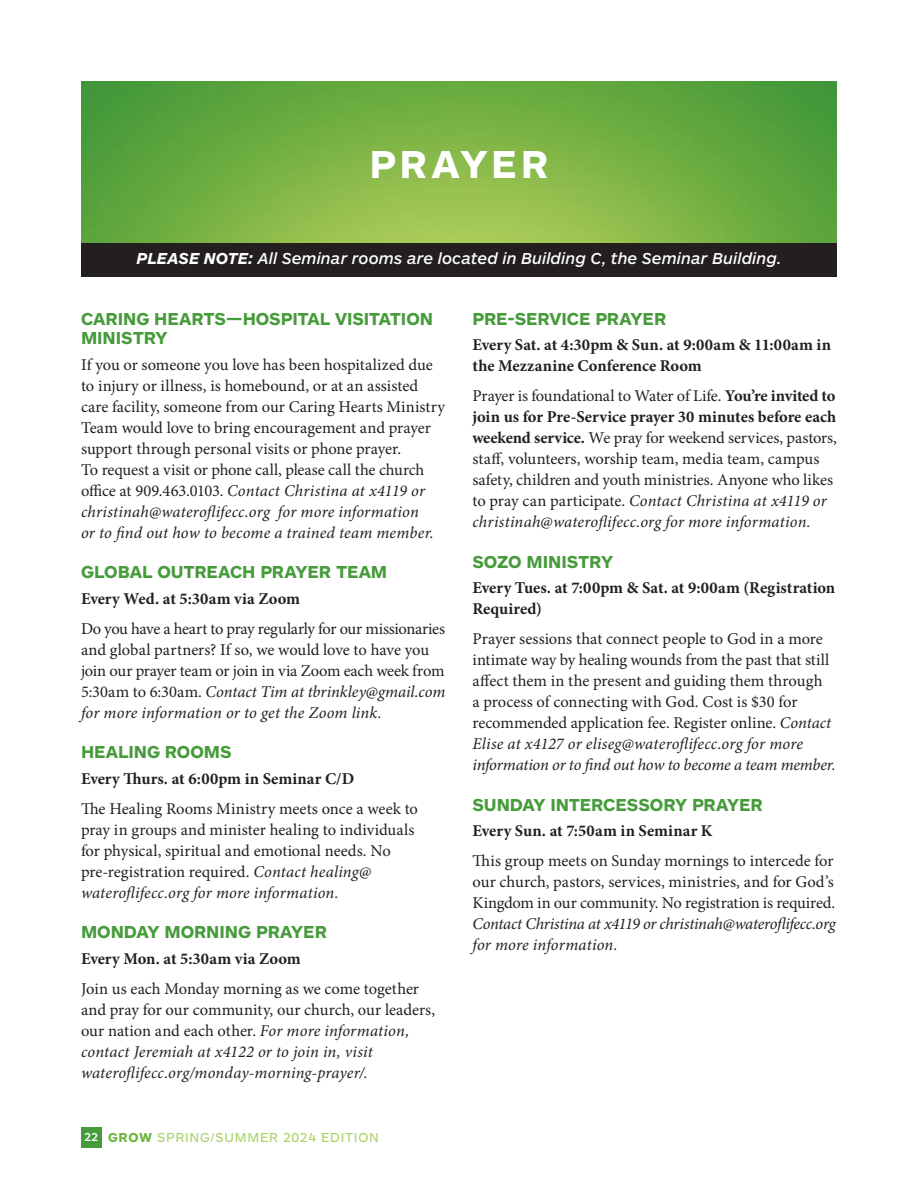
<style>
.page{position:relative;width:918px;height:1188px;background:#fff}
.page>*{position:absolute;margin:0;border:0;box-sizing:border-box;transform-origin:0 0}
.t1{font:700 40.5px "ARS Maquette Pro";letter-spacing:.095em;color:#fff}
.t2{font:700 18px/19.5px "ARS Maquette Pro";letter-spacing:-.005em;color:#469b3a}
.t3{font:16.5px/21px "Minion Pro";letter-spacing:-.005em;color:#241f1f}
.t4{font:700 16.5px/21px "Minion Pro";letter-spacing:.005em;color:#241f1f}
.t5{font:italic 16.5px/21px "Minion Pro";letter-spacing:-.015em;color:#241f1f}
.t6{font:italic 500 16.5px "ARS Maquette Pro";letter-spacing:.005em;color:#fff}
.t7{font:13.5px "ARS Maquette Pro";letter-spacing:.055em;color:#a7d164}
.s1{font-weight:700}
.s2{font-style:italic}
.s3{font-weight:500;font-size:12px;color:#fff}
.s4{font-weight:700;color:#6db53e}
</style>
<div class="page">
<div style="left:81px;top:1127px;width:20px;height:21px;background:#469b3a"></div>
<img style="left:81px;top:81px;width:756px;height:162px">
<div style="left:81px;top:243px;width:756px;height:34px;background:#241f1f"></div>
<h1 class="t1" style="left:370px;top:138px;width:180px">PRAYER</h1>
<p class="t6" style="left:137px;top:248px;width:646px"><span class="s1">PLEASE NOTE:</span> All Seminar rooms are located in Building C, the Seminar Building.</p>
<p class="t2" style="left:81px;top:308px;width:354px">CARING HEARTS—HOSPITAL VISITATION<br>MINISTRY</p>
<p class="t3" style="left:81px;top:354px;width:366px">If you or someone you love has been hospitalized due to injury or illness, is homebound, or at an assisted care facility, someone from our Caring Hearts Ministry Team would love to bring encouragement and prayer support through personal visits or phone prayer.<br>To request a visit or phone call, please call the church office at 909.463.0103. <span class="s2">Contact Christina at x4119 or christinah@wateroflifecc.org for more information<br>or to find out how to become a trained team member.</span></p>
<p class="t2" style="left:81px;top:561px;width:308px">GLOBAL OUTREACH PRAYER TEAM</p>
<p class="t4" style="left:81px;top:588px;width:221px">Every Wed. at 5:30am via Zoom</p>
<p class="t3" style="left:81px;top:618px;width:366px">Do you have a heart to pray regularly for our missionaries and global partners? If so, we would love to have you join our prayer team or join in via Zoom each week from 5:30am to 6:30am. <span class="s2">Contact Tim at tbrinkley@gmail.com for more information or to get the Zoom link.</span></p>
<p class="t2" style="left:81px;top:741px;width:152px">HEALING ROOMS</p>
<p class="t4" style="left:81px;top:768px;width:275px">Every Thurs. at 6:00pm in Seminar C/D</p>
<p class="t3" style="left:81px;top:798px;width:339px">The Healing Rooms Ministry meets once a week to pray in groups and minister healing to individuals for physical, spiritual and emotional needs. No pre-registration required. <span class="s2">Contact healing@ wateroflifecc.org for more information.</span></p>
<p class="t2" style="left:81px;top:921px;width:247px">MONDAY MORNING PRAYER</p>
<p class="t4" style="left:81px;top:948px;width:221px">Every Mon. at 5:30am via Zoom</p>
<p class="t3" style="left:81px;top:978px;width:356px">Join us each Monday morning as we come together and pray for our community, our church, our leaders, our nation and each other. <span class="s2">For more information, contact Jeremiah at x4122 or to join in, visit wateroflifecc.org/monday-morning-prayer/.</span></p>
<p class="t7" style="left:84px;top:1129px;width:297px"><span class="s3">22</span> <span class="s4">GROW</span> SPRING/SUMMER 2024 EDITION</p>
<p class="t2" style="left:472px;top:308px;width:195px">PRE-SERVICE PRAYER</p>
<p class="t4" style="left:472px;top:334px;width:360px">Every Sat. at 4:30pm &amp; Sun. at 9:00am &amp; 11:00am in the Mezzanine Conference Room</p>
<p class="t3" style="left:472px;top:386px;width:366px">Prayer is foundational to Water of Life. <span class="s1">You’re invited to join us for Pre-Service prayer 30 minutes before each weekend service.</span> We pray for weekend services, pastors, staff, volunteers, worship team, media team, campus safety, children and youth ministries. Anyone who likes to pray can participate. <span class="s2">Contact Christina at x4119 or christinah@wateroflifecc.org for more information.</span></p>
<p class="t2" style="left:472px;top:551px;width:142px">SOZO MINISTRY</p>
<p class="t4" style="left:472px;top:577px;width:364px">Every Tues. at 7:00pm &amp; Sat. at 9:00am (Registration<br>Required)</p>
<p class="t3" style="left:472px;top:629px;width:365px">Prayer sessions that connect people to God in a more intimate way by healing wounds from the past that still affect them in the present and guiding them through<br>a process of connecting with God. Cost is $30 for recommended application fee. Register online. <span class="s2">Contact Elise at x4127 or eliseg@wateroflifecc.org for more information or to find out how to become a team member.</span></p>
<p class="t2" style="left:472px;top:794px;width:292px">SUNDAY INTERCESSORY PRAYER</p>
<p class="t4" style="left:472px;top:820px;width:242px">Every Sun. at 7:50am in Seminar K</p>
<p class="t3" style="left:472px;top:851px;width:364px;text-align:justify">This group meets on Sunday mornings to intercede for our church, pastors, services, ministries, and for God’s Kingdom in our community. No registration is required.</p>
<p class="t5" style="left:472px;top:914px;width:365px">Contact Christina at x4119 or christinah@wateroflifecc.org for more information.</p>
</div>
